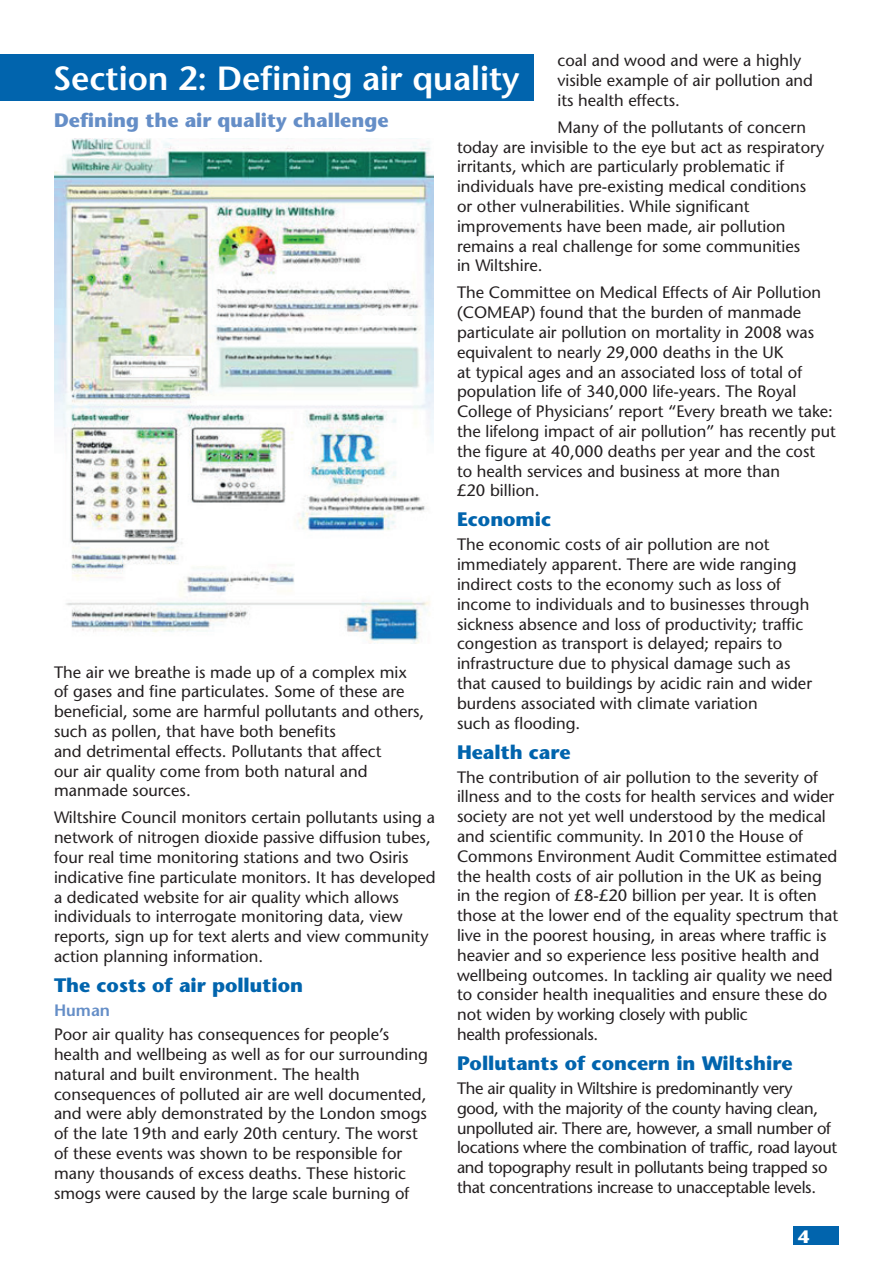
<style>
.page{position:relative;width:893px;height:1263px;background:#fff}
.page>*{position:absolute;margin:0;border:0;box-sizing:border-box;transform-origin:0 0}
.t1{font:600 33.45px "Stone Sans Std";color:#fff}
.t2{font:700 19.5px "Stone Sans Std";color:#0164ad}
.t3{font:700 19.5px "Stone Sans Std";color:#658ec7}
.t4{font:700 18px "Stone Sans Std";color:#fff}
.t5{font:500 16.5px/19.8px "Stone Sans Std";color:#231f20}
.t6{font:500 16.5px/19.8px "Stone Sans Std";letter-spacing:-.02em;color:#231f20}
.t7{font:600 16.5px "Stone Sans Std";color:#658ec7}
</style>
<div class="page">
<div style="left:793px;top:1226px;width:46px;height:19px;background:#0164ad"></div>
<div style="left:0;top:54px;width:534px;height:46px;background:#0164ad"></div>
<img style="left:54px;top:138px;width:379px;height:506px">
<p class="t5" style="left:557px;top:51px;width:257px">coal and wood and were a highly visible example of air pollution and its health effects.</p>
<p class="t5" style="left:457px;top:117px;width:369px;text-indent:101px">Many of the pollutants of concern today are invisible to the eye but act as respiratory irritants, which are particularly problematic if individuals have pre-existing medical conditions or other vulnerabilities. While significant improvements have been made, air pollution remains a real challenge for some communities<br>in Wiltshire.</p>
<p class="t5" style="left:457px;top:283px;width:380px">The Committee on Medical Effects of Air Pollution (COMEAP) found that the burden of manmade particulate air pollution on mortality in 2008 was equivalent to nearly 29,000 deaths in the UK<br>at typical ages and an associated loss of total of population life of 340,000 life-years. The Royal College of Physicians’ report “Every breath we take: the lifelong impact of air pollution” has recently put the figure at 40,000 deaths per year and the cost<br>to health services and business at more than<br>£20 billion.</p>
<p class="t2" style="left:457px;top:508px;width:96px">Economic</p>
<p class="t5" style="left:457px;top:535px;width:357px">The economic costs of air pollution are not immediately apparent. There are wide ranging indirect costs to the economy such as loss of income to individuals and to businesses through sickness absence and loss of productivity; traffic congestion as transport is delayed; repairs to infrastructure due to physical damage such as that caused to buildings by acidic rain and wider burdens associated with climate variation<br>such as flooding.</p>
<p class="t2" style="left:457px;top:740px;width:115px">Health care</p>
<p class="t5" style="left:457px;top:767px;width:383px">The contribution of air pollution to the severity of illness and to the costs for health services and wider society are not yet well understood by the medical and scientific community. In 2010 the House of Commons Environment Audit Committee estimated the health costs of air pollution in the UK as being in the region of £8-£20 billion per year. It is often those at the lower end of the equality spectrum that live in the poorest housing, in areas where traffic is heavier and so experience less positive health and wellbeing outcomes. In tackling air quality we need to consider health inequalities and ensure these do not widen by working closely with public<br>health professionals.</p>
<p class="t2" style="left:457px;top:1051px;width:337px">Pollutants of concern in Wiltshire</p>
<p class="t6" style="left:457px;top:1078px;width:382px">The air quality in Wiltshire is predominantly very good, with the majority of the county having clean, unpolluted air. There are, however, a small number of locations where the combination of traffic, road layout and topography result in pollutants being trapped so that concentrations increase to unacceptable levels.</p>
<h1 class="t1" style="left:53px;top:58px;width:468px">Section 2: Defining air quality</h1>
<p class="t3" style="left:54px;top:109px;width:336px">Defining the air quality challenge</p>
<p class="t5" style="left:54px;top:662px;width:372px">The air we breathe is made up of a complex mix of gases and fine particulates. Some of these are beneficial, some are harmful pollutants and others, such as pollen, that have both benefits<br>and detrimental effects. Pollutants that affect<br>our air quality come from both natural and manmade sources.</p>
<p class="t5" style="left:54px;top:808px;width:383px">Wiltshire Council monitors certain pollutants using a network of nitrogen dioxide passive diffusion tubes, four real time monitoring stations and two Osiris indicative fine particulate monitors. It has developed a dedicated website for air quality which allows individuals to interrogate monitoring data, view reports, sign up for text alerts and view community action planning information.</p>
<p class="t2" style="left:54px;top:974px;width:251px">The costs of air pollution</p>
<p class="t7" style="left:54px;top:1000px;width:58px">Human</p>
<p class="t5" style="left:54px;top:1024px;width:375px">Poor air quality has consequences for people’s health and wellbeing as well as for our surrounding natural and built environment. The health consequences of polluted air are well documented, and were ably demonstrated by the London smogs of the late 19th and early 20th century. The worst of these events was shown to be responsible for many thousands of excess deaths. These historic smogs were caused by the large scale burning of</p>
<p class="t4" style="left:798px;top:1225px;width:13px">4</p>
</div>
